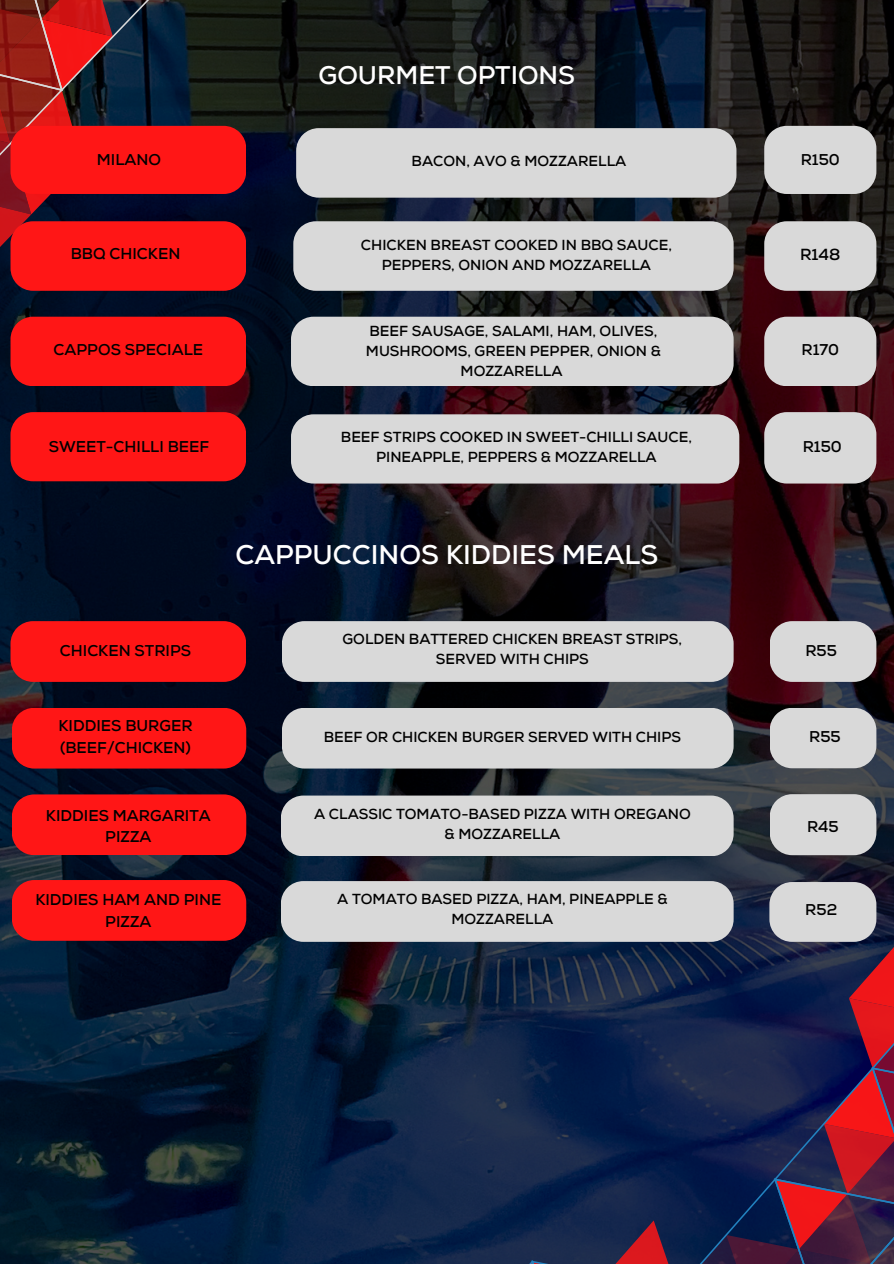
<style>
.page{position:relative;width:894px;height:1264px;background:#fff}
.page>*{position:absolute;margin:0;border:0;box-sizing:border-box;transform-origin:0 0}
.t1{font:700 27px "Nexa";color:#fff}
.t2{font:700 25.5px "Nexa";color:#fff}
.t3{font:700 16.05px "Nexa";color:#000}
.t4{font:700 15.6px/21.3px "Nexa";color:#000;text-align:center}
.t5{font:700 14.55px/20.2px "Nexa";color:#000;text-align:center}
</style>
<div class="page">
<img style="left:0;top:0;width:893px;height:1263px">
<div style="left:12px;top:707px;width:234px;height:61px;background:#ff1616"></div>
<div style="left:11px;top:621px;width:235px;height:61px;background:#ff1616"></div>
<div style="left:282px;top:707px;width:451px;height:61px;background:#d9d9d9"></div>
<div style="left:282px;top:621px;width:451px;height:61px;background:#d9d9d9"></div>
<svg style="left:769px;top:707px;width:107px;height:61px;background:#c9c9c9"></svg>
<svg style="left:769px;top:621px;width:107px;height:61px;background:#cbc9ca"></svg>
<div style="left:12px;top:794px;width:234px;height:61px;background:#ff1616"></div>
<div style="left:281px;top:795px;width:452px;height:61px;background:#d9d9d9"></div>
<svg style="left:769px;top:794px;width:107px;height:61px;background:#cbcccd"></svg>
<div style="left:12px;top:880px;width:234px;height:60px;background:#ff1616"></div>
<svg style="left:281px;top:881px;width:612px;height:383px;background:#383b58"></svg>
<div style="left:11px;top:317px;width:235px;height:69px;background:#ff1616"></div>
<div style="left:291px;top:414px;width:448px;height:69px;background:#d9d9d9"></div>
<svg style="left:0;top:0;width:246px;height:291px;background:#95191e"></svg>
<div style="left:296px;top:128px;width:440px;height:70px;background:#d9d9d9"></div>
<div style="left:293px;top:221px;width:440px;height:70px;background:#d9d9d9"></div>
<div style="left:764px;top:126px;width:112px;height:68px;background:#d9d9d9"></div>
<svg style="left:764px;top:221px;width:112px;height:70px;background:#cecccc"></svg>
<div style="left:764px;top:317px;width:112px;height:69px;background:#d9d9d9"></div>
<div style="left:11px;top:412px;width:235px;height:69px;background:#ff1616"></div>
<div style="left:291px;top:317px;width:442px;height:69px;background:#d9d9d9"></div>
<svg style="left:764px;top:412px;width:112px;height:71px;background:#cfcdcd"></svg>
<p class="t2" style="left:318px;top:60px;width:258px">GOURMET OPTIONS</p>
<p class="t4" style="left:97px;top:149px;width:66px">MILANO</p>
<p class="t5" style="left:411px;top:152px;width:216px">BACON, AVO &amp; MOZZARELLA</p>
<p class="t4" style="left:800px;top:149px;width:41px">R150</p>
<p class="t4" style="left:71px;top:243px;width:111px">BBQ CHICKEN</p>
<p class="t5" style="left:361px;top:235px;width:312px">CHICKEN BREAST COOKED IN BBQ SAUCE,<br>PEPPERS, ONION AND MOZZARELLA</p>
<p class="t3" style="left:799px;top:244px;width:42px">R148</p>
<h1 class="t4" style="left:54px;top:340px;width:151px">CAPPOS SPECIALE</h1>
<p class="t5" style="left:366px;top:321px;width:296px">BEEF SAUSAGE, SALAMI, HAM, OLIVES,<br>MUSHROOMS, GREEN PEPPER, ONION &amp;<br>MOZZARELLA</p>
<p class="t4" style="left:801px;top:339px;width:39px">R170</p>
<p class="t5" style="left:341px;top:427px;width:352px">BEEF STRIPS COOKED IN SWEET-CHILLI SAUCE,<br>PINEAPPLE, PEPPERS &amp; MOZZARELLA</p>
<p class="t4" style="left:49px;top:437px;width:162px">SWEET-CHILLI BEEF</p>
<p class="t4" style="left:802px;top:436px;width:41px">R150</p>
<p class="t1" style="left:235px;top:538px;width:424px">CAPPUCCINOS KIDDIES MEALS</p>
<p class="t4" style="left:60px;top:641px;width:133px">CHICKEN STRIPS</p>
<p class="t5" style="left:342px;top:629px;width:341px">GOLDEN BATTERED CHICKEN BREAST STRIPS,<br>SERVED WITH CHIPS</p>
<p class="t4" style="left:58px;top:716px;width:136px;text-align:left">KIDDIES BURGER (BEEF/CHICKEN)</p>
<p class="t5" style="left:324px;top:727px;width:359px">BEEF OR CHICKEN BURGER SERVED WITH CHIPS</p>
<p class="t4" style="left:46px;top:805px;width:166px">KIDDIES MARGARITA<br>PIZZA</p>
<p class="t5" style="left:314px;top:804px;width:378px">A CLASSIC TOMATO-BASED PIZZA WITH OREGANO &amp; MOZZARELLA</p>
<p class="t4" style="left:805px;top:641px;width:33px">R55</p>
<h1 class="t4" style="left:808px;top:726px;width:33px">R55</h1>
<p class="t4" style="left:806px;top:816px;width:33px">R45</p>
<p class="t4" style="left:35px;top:889px;width:187px">KIDDIES HAM AND PINE<br>PIZZA</p>
<p class="t5" style="left:337px;top:889px;width:332px">A TOMATO BASED PIZZA, HAM, PINEAPPLE &amp;<br>MOZZARELLA</p>
<p class="t4" style="left:805px;top:899px;width:33px">R52</p>
</div>
